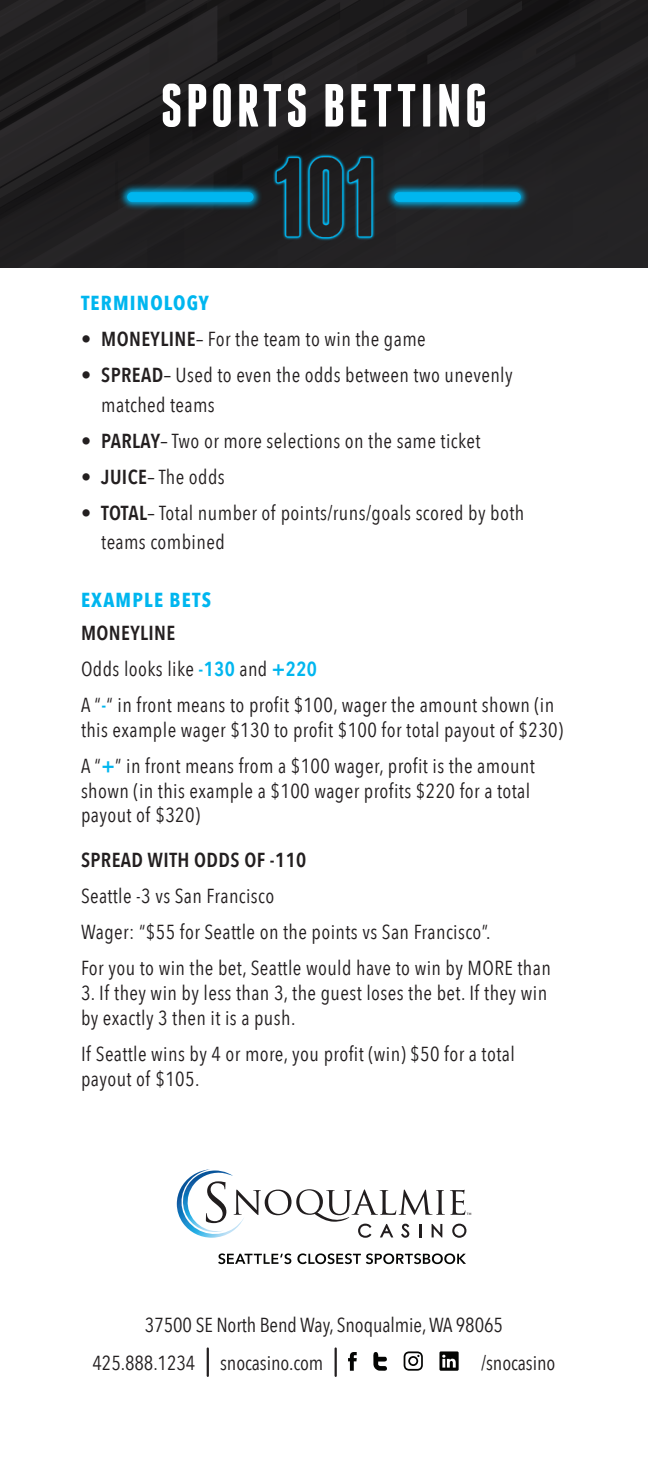
<style>
.page{position:relative;width:648px;height:1458px;background:#fff}
.page>*{position:absolute;margin:0;border:0;box-sizing:border-box;transform-origin:0 0}
.t1{font:700 60.75px "Franchise";letter-spacing:.06em;color:#fff}
.t2{font:20.25px/36px "Avenir Next Condensed";letter-spacing:.02em;color:#231f20}
.t3{font:20.25px/38.2px "Avenir Next Condensed";letter-spacing:-.005em;color:#231f20}
.t4{font:700 20.25px "Avenir Next Condensed";letter-spacing:.06em;color:#00b6ef}
.t5{font:600 20.25px "Avenir Next Condensed";letter-spacing:.02em;color:#231f20}
.s1{font-weight:600}
.s2{font-weight:600;color:#00b6ef}
</style>
<div class="page">
<div style="left:0;top:0;width:648px;height:268px;background:#211f21"></div>
<img style="left:260px;top:127px;width:115px;height:114px">
<svg style="left:120px;top:183px;width:143px;height:28px"></svg>
<div style="left:127px;top:192px;width:127px;height:10px;background:#00b6ef;border-radius:5px"></div>
<svg style="left:387px;top:184px;width:141px;height:26px"></svg>
<div style="left:394px;top:192px;width:127px;height:10px;background:#00b6ef;border-radius:5px"></div>
<svg style="left:218px;top:1253px;width:73px;height:11px"></svg>
<svg style="left:297px;top:1253px;width:169px;height:11px"></svg>
<svg style="left:177px;top:1170px;width:294px;height:68px"></svg>
<svg style="left:348px;top:1352px;width:9px;height:19px"></svg>
<svg style="left:373px;top:1352px;width:14px;height:19px"></svg>
<svg style="left:439px;top:1351px;width:20px;height:20px"></svg>
<svg style="left:404px;top:1351px;width:19px;height:20px"></svg>
<hr style="left:335px;top:1349px;width:2px;height:27px;background:#231f20">
<hr style="left:207px;top:1349px;width:2px;height:27px;background:#231f20">
<h1 class="t1" style="left:161px;top:77px;width:328px">SPORTS BETTING</h1>
<p class="t4" style="left:81px;top:291px;width:129px">TERMINOLOGY</p>
<p class="t2" style="left:81px;top:320px;width:346px">• <span class="s1">MONEYLINE</span>– For the team to win the game</p>
<p class="t2" style="left:101px;top:360px;width:413px;line-height:29.2px;text-indent:-20px">• <span class="s1">SPREAD</span>– Used to even the odds between two unevenly matched teams</p>
<p class="t2" style="left:81px;top:421px;width:401px">• <span class="s1">PARLAY</span>– Two or more selections on the same ticket</p>
<p class="t2" style="left:81px;top:457px;width:145px">• <span class="s1">JUICE</span>– The odds</p>
<p class="t2" style="left:101px;top:497px;width:425px;line-height:29.2px;text-indent:-20px">• <span class="s1">TOTAL</span>– Total number of points/runs/goals scored by both teams combined</p>
<p class="t4" style="left:81px;top:587px;width:132px">EXAMPLE BETS</p>
<p class="t2" style="left:81px;top:614px;width:475px"><span class="s1">MONEYLINE<br></span>Odds looks like <span class="s2">-130</span> and <span class="s2">+220<br></span>A “<span class="s2">-</span>“ in front means to profit $100, wager the amount shown (in</p>
<p class="t2" style="left:81px;top:711px;width:484px">this example wager $130 to profit $100 for total payout of $230)<br>A “<span class="s2">+</span>” in front means from a $100 wager, profit is the amount</p>
<p class="t2" style="left:81px;top:777px;width:451px;line-height:24.8px">shown (in this example a $100 wager profits $220 for a total payout of $320)</p>
<p class="t5" style="left:81px;top:843px;width:227px">SPREAD WITH ODDS OF -110</p>
<p class="t2" style="left:81px;top:877px;width:471px">Seattle -3 vs San Francisco<br>Wager: “$55 for Seattle on the points vs San Francisco”.<br>For you to win the bet, Seattle would have to win by MORE than</p>
<p class="t2" style="left:81px;top:980px;width:468px;line-height:24.8px">3. If they win by less than 3, the guest loses the bet. If they win by exactly 3 then it is a push.</p>
<p class="t2" style="left:81px;top:1040px;width:435px;line-height:24.8px">If Seattle wins by 4 or more, you profit (win) $50 for a total payout of $105.</p>
<p class="t3" style="left:93px;top:1304px;width:412px;text-indent:52px">37500 SE North Bend Way, Snoqualmie, WA 98065<br>425.888.1234 snocasino.com</p>
<p class="t3" style="left:481px;top:1343px;width:76px">/snocasino</p>
</div>
